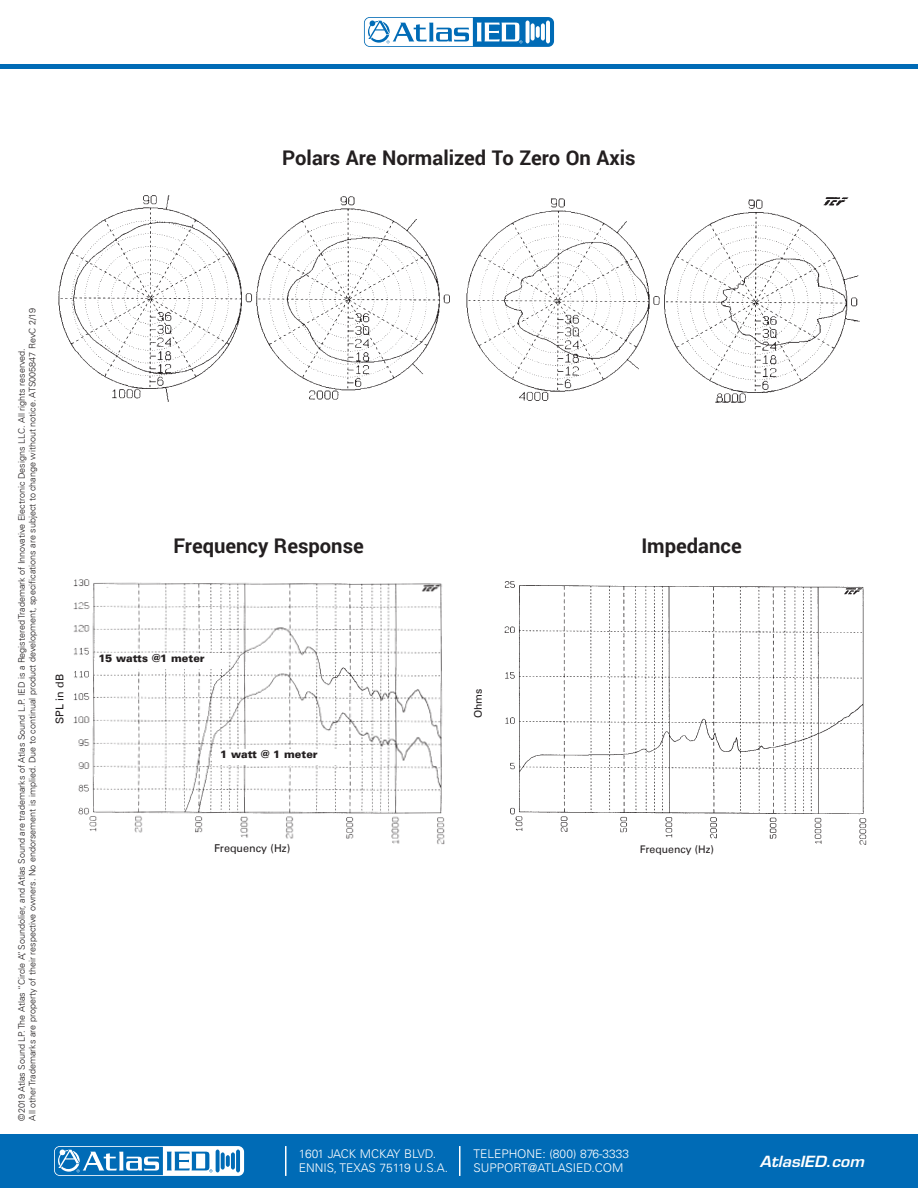
<style>
.page{position:relative;width:918px;height:1188px;background:#fff}
.page>*{position:absolute;margin:0;border:0;box-sizing:border-box;transform-origin:0 0}
.t1{font:700 20.25px "Roboto";color:#231f20}
.t2{font:italic 600 15px "Eurostile LT Std";color:#fff;scale:1.05 1}
.t3{font:300 12px/13.5px "Univers LT";color:#fff}
.t4{font:900 10.8px "Univers LT";color:#231f20}
.t5{font:10.8px "Univers LT";color:#231f20}
.t6{font:10.5px "Univers LT";color:#231f20}
.t7{font:300 9px/10.8px "Univers LT";color:#231f20}
</style>
<div class="page">
<div style="left:0;top:1134px;width:918px;height:54px;background:#006bb6"></div>
<svg style="left:54px;top:1146px;width:190px;height:30px"></svg>
<hr style="left:285px;top:1146px;width:2px;height:30px;background:#fff">
<hr style="left:459px;top:1146px;width:1px;height:30px;background:#fff">
<hr style="left:0;top:64px;width:918px;height:4px;background:#006bb6">
<svg style="left:364px;top:17px;width:190px;height:30px"></svg>
<svg style="left:526px;top:21px;width:4px;height:22px"></svg>
<hr style="left:546px;top:21px;width:4px;height:22px;background:#fff;border-radius:2px">
<svg style="left:531px;top:23px;width:4px;height:18px"></svg>
<svg style="left:541px;top:23px;width:4px;height:18px"></svg>
<svg style="left:536px;top:26px;width:4px;height:12px"></svg>
<svg style="left:365px;top:18px;width:157px;height:28px"></svg>
<img style="left:58px;top:195px;width:802px;height:208px">
<img style="left:73px;top:579px;width:372px;height:266px">
<div style="left:97px;top:653px;width:131px;height:16px;background:#fff"></div>
<div style="left:218px;top:749px;width:121px;height:16px;background:#fff"></div>
<div style="left:195px;top:843px;width:115px;height:16px;background:#fff"></div>
<img style="left:504px;top:581px;width:363px;height:264px">
<div style="left:615px;top:843px;width:124px;height:16px;background:#fff"></div>
<h1 class="t1" style="left:282px;top:144px;width:355px">Polars Are Normalized To Zero On Axis</h1>
<p class="t7" style="left:16px;top:1120px;width:814px;rotate:-90deg">©2019 Atlas Sound LP. The Atlas “Circle A”, Soundolier, and Atlas Sound are trademarks of Atlas Sound L.P. IED is a Registered Trademark of Innovative Electronic Designs LLC. All rights reserved.<br>All other Trademarks are property of their respective owners. No endorsement is implied. Due to continual product development, specifications are subject to change without notice. ATS005847 RevC 2/19</p>
<p class="t5" style="left:53px;top:724px;width:51px;rotate:-90deg">SPL in dB</p>
<h1 class="t1" style="left:174px;top:531px;width:192px">Frequency Response</h1>
<p class="t4" style="left:98px;top:652px;width:108px">15 watts @1 meter</p>
<p class="t4" style="left:220px;top:748px;width:99px">1 watt @ 1 meter</p>
<p class="t5" style="left:214px;top:842px;width:78px">Frequency (Hz)</p>
<p class="t6" style="left:472px;top:718px;width:31px;rotate:-90deg">Ohms</p>
<h1 class="t1" style="left:641px;top:532px;width:102px">Impedance</h1>
<p class="t6" style="left:640px;top:843px;width:76px">Frequency (Hz)</p>
<h3 class="t3" style="left:299px;top:1147px;width:151px">1601 JACK MCKAY BLVD.<br>ENNIS, TEXAS 75119 U.S.A.</h3>
<h3 class="t3" style="left:473px;top:1147px;width:157px">TELEPHONE: (800) 876-3333<br>SUPPORT@ATLASIED.COM</h3>
<h2 class="t2" style="left:760px;top:1152px;width:101px">AtlasIED.com</h2>
</div>
